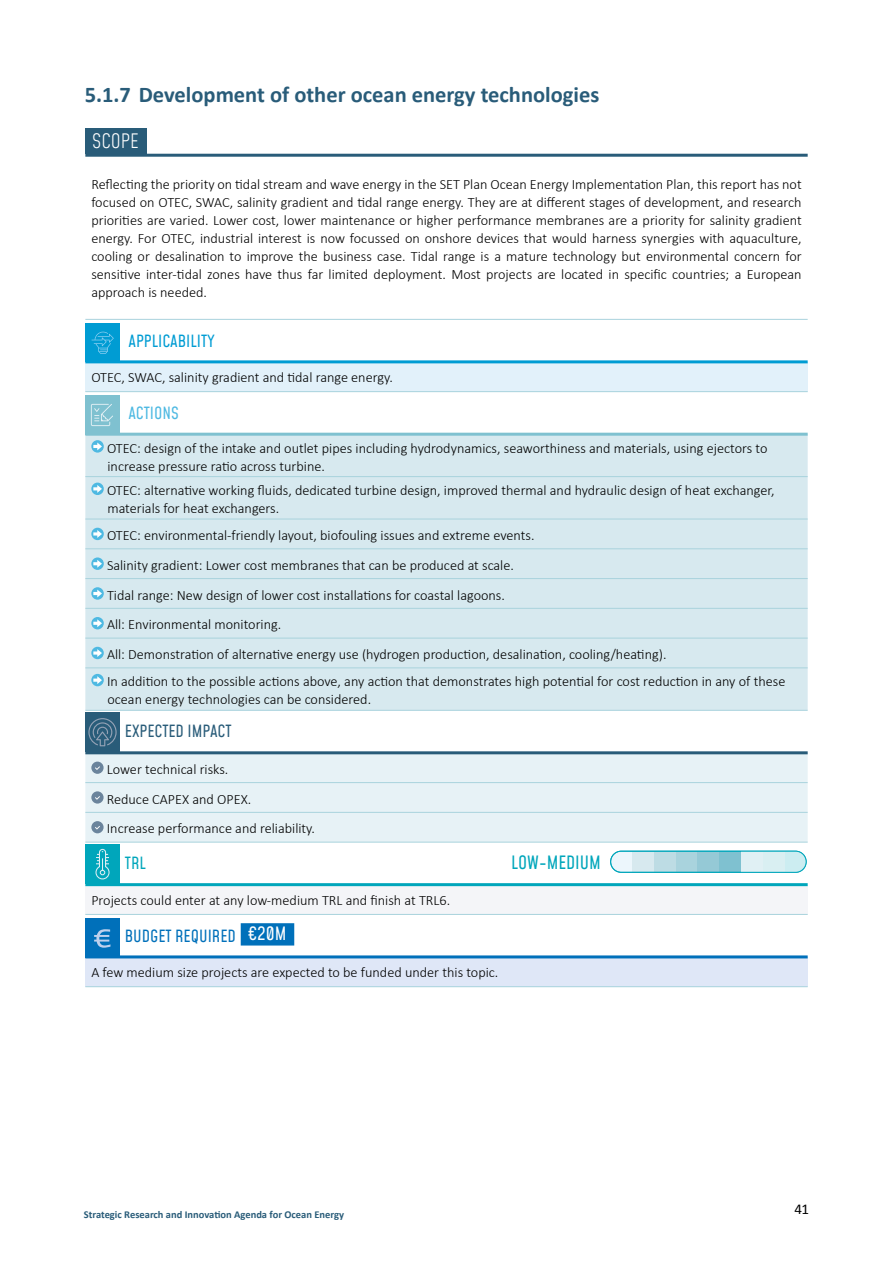
<style>
.page{position:relative;width:893px;height:1263px;background:#fff}
.page>*{position:absolute;margin:0;border:0;box-sizing:border-box;transform-origin:0 0}
.t1{font:700 22.5px "Calibri";color:#295c79}
.t2{font:300 19.5px "Mohave";color:#fff}
.t3{font:18px "Mohave";color:#00a6bb}
.t4{font:18px "Mohave";color:#fff}
.t5{font:16.5px "Mohave";color:#295c79}
.t6{font:16.5px "Mohave";color:#0070ba}
.t7{font:16.5px "Mohave";color:#009cd3}
.t8{font:16.5px "Mohave";color:#4eb9e2}
.t9{font:16.5px "Mohave";color:#00a6bb}
.t10{font:15px "Calibri";color:#000}
.t11{font:300 14.25px/18px "Calibri";color:#000}
.t12{font:700 10.5px "Calibri";color:#295c79}
</style>
<div class="page">
<div style="left:85px;top:362px;width:723px;height:30px;background:#e2f1fa"></div>
<div style="left:85px;top:436px;width:723px;height:274px;background:#d7e9ef"></div>
<div style="left:85px;top:754px;width:723px;height:88px;background:#e7f2f6"></div>
<div style="left:85px;top:885px;width:723px;height:29px;background:#f4f5f8"></div>
<div style="left:85px;top:957px;width:723px;height:30px;background:#dfe7f7"></div>
<hr style="left:85px;top:319px;width:723px;height:1px;background:#a9d3dd">
<hr style="left:85px;top:391px;width:723px;height:1px;background:#a9d3dd">
<hr style="left:85px;top:812px;width:723px;height:1px;background:#a9d3dd">
<hr style="left:85px;top:842px;width:723px;height:1px;background:#a9d3dd">
<hr style="left:85px;top:914px;width:723px;height:1px;background:#a9d3dd">
<hr style="left:85px;top:782px;width:723px;height:1px;background:#a9d3dd">
<hr style="left:85px;top:986px;width:723px;height:1px;background:#a9d3dd">
<hr style="left:85px;top:751px;width:723px;height:3px;background:#295c79">
<hr style="left:85px;top:360px;width:723px;height:3px;background:#009cd3">
<hr style="left:85px;top:883px;width:723px;height:3px;background:#00a6bb">
<hr style="left:85px;top:955px;width:723px;height:3px;background:#0070ba">
<hr style="left:85px;top:433px;width:723px;height:3px;background:#7fc1d0">
<hr style="left:85px;top:476px;width:723px;height:1px;background:#a9d3dd">
<hr style="left:85px;top:519px;width:723px;height:1px;background:#a9d3dd">
<hr style="left:85px;top:154px;width:723px;height:3px;background:#295c79">
<hr style="left:85px;top:548px;width:723px;height:1px;background:#a9d3dd">
<hr style="left:85px;top:578px;width:723px;height:1px;background:#a9d3dd">
<hr style="left:85px;top:608px;width:723px;height:1px;background:#a9d3dd">
<hr style="left:85px;top:638px;width:723px;height:1px;background:#a9d3dd">
<hr style="left:85px;top:667px;width:723px;height:1px;background:#a9d3dd">
<hr style="left:85px;top:710px;width:723px;height:1px;background:#a9d3dd">
<svg style="left:91px;top:440px;width:13px;height:13px"></svg>
<svg style="left:93px;top:442px;width:9px;height:8px"></svg>
<svg style="left:91px;top:483px;width:13px;height:12px"></svg>
<svg style="left:93px;top:485px;width:9px;height:8px"></svg>
<svg style="left:91px;top:528px;width:13px;height:12px"></svg>
<svg style="left:93px;top:530px;width:9px;height:8px"></svg>
<svg style="left:91px;top:557px;width:13px;height:13px"></svg>
<svg style="left:93px;top:560px;width:9px;height:8px"></svg>
<svg style="left:91px;top:587px;width:13px;height:13px"></svg>
<svg style="left:93px;top:590px;width:9px;height:7px"></svg>
<svg style="left:91px;top:617px;width:13px;height:12px"></svg>
<svg style="left:93px;top:619px;width:9px;height:8px"></svg>
<svg style="left:91px;top:647px;width:13px;height:12px"></svg>
<svg style="left:93px;top:649px;width:9px;height:8px"></svg>
<svg style="left:91px;top:674px;width:13px;height:12px"></svg>
<svg style="left:93px;top:676px;width:9px;height:8px"></svg>
<svg style="left:91px;top:762px;width:13px;height:12px"></svg>
<div style="left:91px;top:791px;width:13px;height:12px;background:#6b849c;border-radius:50%"></div>
<svg style="left:95px;top:796px;width:5px;height:4px"></svg>
<svg style="left:91px;top:821px;width:13px;height:12px"></svg>
<div style="left:241px;top:923px;width:53px;height:22px;background:#0070ba;border:2px solid #0070ba"></div>
<div style="left:85px;top:324px;width:35px;height:38px;background:#009cd3"></div>
<svg style="left:92px;top:332px;width:22px;height:22px"></svg>
<div style="left:85px;top:395px;width:35px;height:40px;background:#7fc1d0"></div>
<svg style="left:91px;top:404px;width:22px;height:22px"></svg>
<div style="left:85px;top:712px;width:35px;height:40px;background:#295c79"></div>
<svg style="left:88px;top:718px;width:29px;height:28px"></svg>
<div style="left:85px;top:844px;width:35px;height:40px;background:#00a6bb"></div>
<svg style="left:95px;top:848px;width:15px;height:32px"></svg>
<div style="left:85px;top:129px;width:62px;height:25px;background:#295c79"></div>
<div style="left:85px;top:918px;width:35px;height:40px;background:#0070ba"></div>
<svg style="left:94px;top:929px;width:16px;height:19px"></svg>
<div style="left:611px;top:851px;width:21px;height:21px;background:#ecf6fc"></div>
<div style="left:632px;top:851px;width:22px;height:21px;background:#d7e9ef"></div>
<div style="left:654px;top:851px;width:22px;height:21px;background:#bddce4"></div>
<div style="left:676px;top:851px;width:21px;height:21px;background:#a9d3dd"></div>
<div style="left:697px;top:851px;width:22px;height:21px;background:#95c9d6"></div>
<div style="left:719px;top:851px;width:22px;height:21px;background:#7fc1d0"></div>
<div style="left:741px;top:851px;width:65px;height:21px;background:linear-gradient(to right,#e8f2f5,#c3eaef)"></div>
<div style="left:610px;top:851px;width:196px;height:22px;border:1px solid #00a6bb;border-radius:11px"></div>
<h1 class="t1" style="left:85px;top:80px;width:516px">5.1.7 Development of other ocean energy technologies</h1>
<h2 class="t2" style="left:92px;top:129px;width:48px">SCOPE</h2>
<p class="t11" style="left:91px;top:174px;width:712px;text-align:justify">Reflecting the priority on tidal stream and wave energy in the SET Plan Ocean Energy Implementation Plan, this report has not focused on OTEC, SWAC, salinity gradient and tidal range energy. They are at different stages of development, and research priorities are varied. Lower cost, lower maintenance or higher performance membranes are a priority for salinity gradient energy. For OTEC, industrial interest is now focussed on onshore devices that would harness synergies with aquaculture, cooling or desalination to improve the business case. Tidal range is a mature technology but environmental concern for sensitive inter-tidal zones have thus far limited deployment. Most projects are located in specific countries; a European approach is needed.</p>
<p class="t7" style="left:129px;top:330px;width:88px">APPLICABILITY</p>
<p class="t11" style="left:91px;top:368px;width:303px">OTEC, SWAC, salinity gradient and tidal range energy.</p>
<p class="t8" style="left:129px;top:402px;width:52px">ACTIONS</p>
<p class="t11" style="left:107px;top:438px;width:662px">OTEC: design of the intake and outlet pipes including hydrodynamics, seaworthiness and materials, using ejectors to increase pressure ratio across turbine.</p>
<p class="t11" style="left:107px;top:481px;width:669px">OTEC: alternative working fluids, dedicated turbine design, improved thermal and hydraulic design of heat exchanger, materials for heat exchangers.</p>
<p class="t11" style="left:107px;top:520px;width:561px;line-height:29.7px">OTEC: environmental-friendly layout, biofouling issues and extreme events.<br>Salinity gradient: Lower cost membranes that can be produced at scale.<br>Tidal range: New design of lower cost installations for coastal lagoons.<br>All: Environmental monitoring.<br>All: Demonstration of alternative energy use (hydrogen production, desalination, cooling/heating).</p>
<p class="t11" style="left:107px;top:672px;width:680px">In addition to the possible actions above, any action that demonstrates high potential for cost reduction in any of these ocean energy technologies can be considered.</p>
<p class="t5" style="left:125px;top:721px;width:108px">EXPECTED IMPACT</p>
<p class="t11" style="left:107px;top:753px;width:210px;line-height:29.7px">Lower technical risks.<br>Reduce CAPEX and OPEX.<br>Increase performance and reliability.</p>
<p class="t9" style="left:125px;top:853px;width:22px">TRL</p>
<p class="t11" style="left:91px;top:890px;width:360px">Projects could enter at any low-medium TRL and finish at TRL6.</p>
<p class="t6" style="left:125px;top:925px;width:112px">BUDGET REQUIRED</p>
<p class="t11" style="left:91px;top:963px;width:409px">A few medium size projects are expected to be funded under this topic.</p>
<p class="t3" style="left:511px;top:851px;width:91px">LOW-MEDIUM</p>
<p class="t4" style="left:248px;top:923px;width:40px">€20M</p>
<p class="t12" style="left:84px;top:1207px;width:262px">Strategic Research and Innovation Agenda for Ocean Energy</p>
<p class="t10" style="left:794px;top:1199px;width:16px">41</p>
</div>
